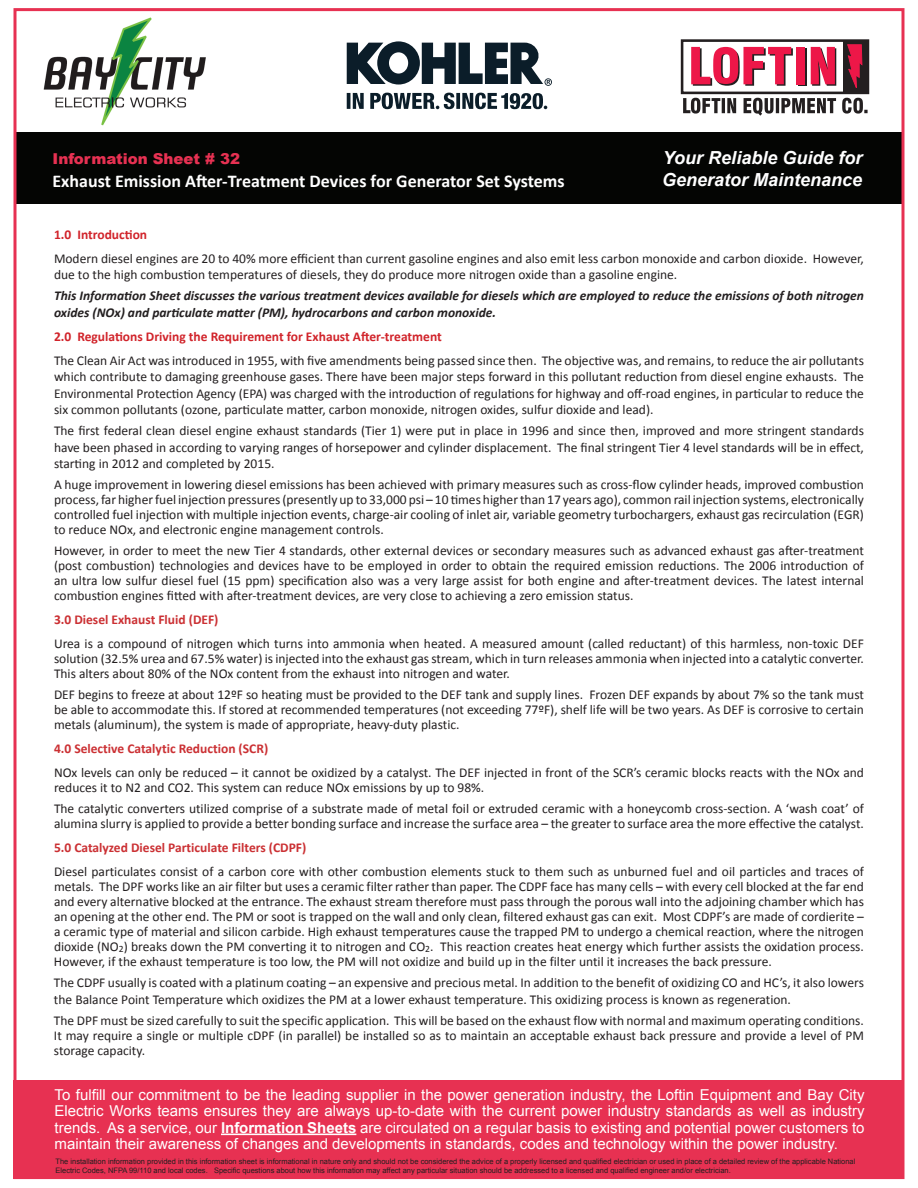
<style>
.page{position:relative;width:918px;height:1188px;background:#fff}
.page>*{position:absolute;margin:0;border:0;box-sizing:border-box;transform-origin:0 0}
.t1{font:700 18px "Calibri";color:#fff}
.t2{font:italic 700 18px "Arial";color:#fff}
.t3{font:15px/16.5px "Arial";color:#fff;text-align:justify}
.t4{font:900 15px "Arial";color:#e73152}
.t5{font:13.5px/15px "Calibri";color:#231f20;text-align:justify}
.t6{font:italic 700 13.5px/16.5px "Calibri";color:#231f20}
.t7{font:700 13.5px "Calibri";color:#cb3033}
.t8{font:700 13.5px "Calibri";color:#d1232a}
.t9{font:7.5px/9px "Arial";color:#231f20}
.s1{font-size:9.6px}
.s2{font-weight:700}
</style>
<div class="page">
<div style="left:15px;top:132px;width:888px;height:72px;background:#040503"></div>
<div style="left:14px;top:1080px;width:890px;height:99px;background:#e73152"></div>
<hr style="left:221px;top:1134px;width:135px;height:1px;background:#fff">
<img style="left:43px;top:17px;width:163px;height:109px">
<div style="left:681px;top:39px;width:188px;height:55px;border:3px solid #231f20"></div>
<div style="left:843px;top:40px;width:25px;height:53px;background:#231f20"></div>
<svg style="left:847px;top:44px;width:15px;height:44px"></svg>
<svg style="left:683px;top:98px;width:185px;height:18px"></svg>
<svg style="left:811px;top:47px;width:25px;height:39px"></svg>
<div style="left:798px;top:48px;width:9px;height:38px;background:#231f20"></div>
<div style="left:796px;top:47px;width:9px;height:37px;background:#ed1748"></div>
<svg style="left:691px;top:47px;width:102px;height:39px"></svg>
<svg style="left:347px;top:41px;width:205px;height:45px"></svg>
<svg style="left:347px;top:93px;width:200px;height:16px"></svg>
<p class="t4" style="left:52px;top:151px;width:189px">Information Sheet # 32</p>
<h1 class="t2" style="left:663px;top:146px;width:201px">Your Reliable Guide for</h1>
<h1 class="t1" style="left:52px;top:170px;width:514px">Exhaust Emission After-Treatment Devices for Generator Set Systems</h1>
<h1 class="t2" style="left:662px;top:167px;width:202px">Generator Maintenance</h1>
<p class="t8" style="left:54px;top:225px;width:95px">1.0 Introduction</p>
<p class="t5" style="left:54px;top:249px;width:812px;line-height:16.5px">Modern diesel engines are 20 to 40% more efficient than current gasoline engines and also emit less carbon monoxide and carbon dioxide. However, due to the high combustion temperatures of diesels, they do produce more nitrogen oxide than a gasoline engine.</p>
<p class="t6" style="left:54px;top:287px;width:811px">This Information Sheet discusses the various treatment devices available for diesels which are employed to reduce the emissions of both nitrogen oxides (NOx) and particulate matter (PM), hydrocarbons and carbon monoxide.</p>
<p class="t8" style="left:54px;top:327px;width:389px">2.0 Regulations Driving the Requirement for Exhaust After-treatment</p>
<p class="t5" style="left:54px;top:351px;width:812px;line-height:16.5px">The Clean Air Act was introduced in 1955, with five amendments being passed since then. The objective was, and remains, to reduce the air pollutants which contribute to damaging greenhouse gases. There have been major steps forward in this pollutant reduction from diesel engine exhausts. The Environmental Protection Agency (EPA) was charged with the introduction of regulations for highway and off-road engines, in particular to reduce the six common pollutants (ozone, particulate matter, carbon monoxide, nitrogen oxides, sulfur dioxide and lead).</p>
<p class="t5" style="left:54px;top:422px;width:812px;line-height:16.5px">The first federal clean diesel engine exhaust standards (Tier 1) were put in place in 1996 and since then, improved and more stringent standards have been phased in according to varying ranges of horsepower and cylinder displacement. The final stringent Tier 4 level standards will be in effect, starting in 2012 and completed by 2015.</p>
<p class="t5" style="left:54px;top:476px;width:812px">A huge improvement in lowering diesel emissions has been achieved with primary measures such as cross-flow cylinder heads, improved combustion process, far higher fuel injection pressures (presently up to 33,000 psi – 10 times higher than 17 years ago), common rail injection systems, electronically controlled fuel injection with multiple injection events, charge-air cooling of inlet air, variable geometry turbochargers, exhaust gas recirculation (EGR) to reduce NOx, and electronic engine management controls.</p>
<p class="t5" style="left:54px;top:542px;width:811px">However, in order to meet the new Tier 4 standards, other external devices or secondary measures such as advanced exhaust gas after-treatment (post combustion) technologies and devices have to be employed in order to obtain the required emission reductions. The 2006 introduction of an ultra low sulfur diesel fuel (15 ppm) specification also was a very large assist for both engine and after-treatment devices. The latest internal combustion engines fitted with after-treatment devices, are very close to achieving a zero emission status.</p>
<p class="t7" style="left:54px;top:611px;width:166px">3.0 Diesel Exhaust Fluid (DEF)</p>
<p class="t5" style="left:54px;top:635px;width:811px">Urea is a compound of nitrogen which turns into ammonia when heated. A measured amount (called reductant) of this harmless, non-toxic DEF solution (32.5% urea and 67.5% water) is injected into the exhaust gas stream, which in turn releases ammonia when injected into a catalytic converter.<br>This alters about 80% of the NOx content from the exhaust into nitrogen and water.</p>
<p class="t5" style="left:54px;top:686px;width:812px">DEF begins to freeze at about 12ºF so heating must be provided to the DEF tank and supply lines. Frozen DEF expands by about 7% so the tank must be able to accommodate this. If stored at recommended temperatures (not exceeding 77ºF), shelf life will be two years. As DEF is corrosive to certain metals (aluminum), the system is made of appropriate, heavy-duty plastic.</p>
<p class="t7" style="left:54px;top:740px;width:216px">4.0 Selective Catalytic Reduction (SCR)</p>
<p class="t5" style="left:54px;top:764px;width:811px">NOx levels can only be reduced – it cannot be oxidized by a catalyst. The DEF injected in front of the SCR’s ceramic blocks reacts with the NOx and reduces it to N2 and CO2. This system can reduce NOx emissions by up to 98%.</p>
<p class="t5" style="left:54px;top:800px;width:811px">The catalytic converters utilized comprise of a substrate made of metal foil or extruded ceramic with a honeycomb cross-section. A ‘wash coat’ of alumina slurry is applied to provide a better bonding surface and increase the surface area – the greater to surface area the more effective the catalyst.</p>
<p class="t7" style="left:54px;top:839px;width:254px">5.0 Catalyzed Diesel Particulate Filters (CDPF)</p>
<p class="t5" style="left:54px;top:863px;width:812px">Diesel particulates consist of a carbon core with other combustion elements stuck to them such as unburned fuel and oil particles and traces of metals. The DPF works like an air filter but uses a ceramic filter rather than paper. The CDPF face has many cells – with every cell blocked at the far end and every alternative blocked at the entrance. The exhaust stream therefore must pass through the porous wall into the adjoining chamber which has an opening at the other end. The PM or soot is trapped on the wall and only clean, filtered exhaust gas can exit. Most CDPF’s are made of cordierite – a ceramic type of material and silicon carbide. High exhaust temperatures cause the trapped PM to undergo a chemical reaction, where the nitrogen dioxide (NO<span class="s1">2</span>) breaks down the PM converting it to nitrogen and CO<span class="s1">2</span>. This reaction creates heat energy which further assists the oxidation process.<br>However, if the exhaust temperature is too low, the PM will not oxidize and build up in the filter until it increases the back pressure.</p>
<p class="t5" style="left:54px;top:974px;width:811px;line-height:16.5px">The CDPF usually is coated with a platinum coating – an expensive and precious metal. In addition to the benefit of oxidizing CO and HC’s, it also lowers the Balance Point Temperature which oxidizes the PM at a lower exhaust temperature. This oxidizing process is known as regeneration.</p>
<p class="t5" style="left:54px;top:1012px;width:812px">The DPF must be sized carefully to suit the specific application. This will be based on the exhaust flow with normal and maximum operating conditions.<br>It may require a single or multiple cDPF (in parallel) be installed so as to maintain an acceptable exhaust back pressure and provide a level of PM storage capacity.</p>
<p class="t3" style="left:55px;top:1086px;width:812px">To fulfill our commitment to be the leading supplier in the power generation industry, the Loftin Equipment and Bay City Electric Works teams ensures they are always up-to-date with the current power industry standards as well as industry trends. As a service, our <span class="s2">Information Sheets</span> are circulated on a regular basis to existing and potential power customers to maintain their awareness of changes and developments in standards, codes and technology within the power industry.</p>
<p class="t9" style="left:56px;top:1157px;width:801px">The installation information provided in this information sheet is informational in nature only and should not be considered the advice of a properly licensed and qualified electrician or used in place of a detailed review of the applicable National<br>Electric Codes, NFPA 99/110 and local codes. Specific questions about how this information may affect any particular situation should be addressed to a licensed and qualified engineer and/or electrician.</p>
</div>
